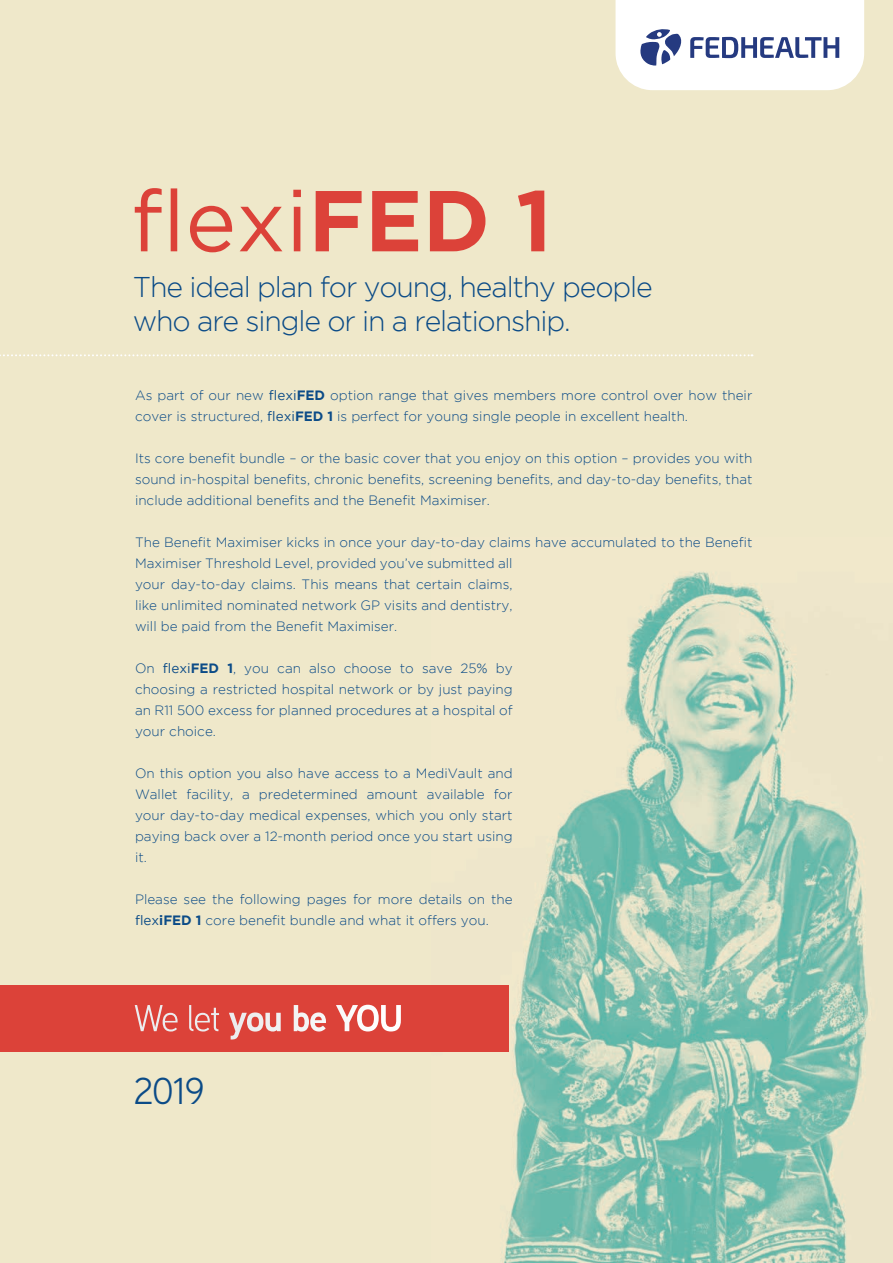
<style>
.page{position:relative;width:893px;height:1263px;background:#efe8ca}
.page>*{position:absolute;margin:0;border:0;box-sizing:border-box;transform-origin:0 0}
.t1{font:86.1px "Gotham";color:#dc4239}
.t2{font:700 37.5px "Aaux Next";letter-spacing:-.04em;color:#fff}
.t3{font:37.5px "Aaux Next";color:#0b4b87}
.t4{font:300 28.5px/34.2px "Gotham";letter-spacing:-.04em;color:#0b4b87}
.t5{font:300 13.5px/21px "Gotham";color:#0b4b87}
.s1{font-weight:700}
.s2{font-weight:400}
</style>
<div class="page">
<img style="left:432px;top:572px;width:437px;height:691px">
<div style="left:0;top:985px;width:509px;height:66px;background:#dc4239"></div>
<svg style="left:0;top:354px;width:752px;height:2px"></svg>
<svg style="left:616px;top:0;width:248px;height:90px;background:#e8eaf0"></svg>
<h1 class="t1" style="left:131px;top:173px;width:423px">flexi<span class="s1">FED 1</span></h1>
<h3 class="t4" style="left:133px;top:270px;width:521px">The ideal plan for young, healthy people who are single or in a relationship.</h3>
<p class="t5" style="left:135px;top:384px;width:619px">As part of our new <span class="s2">flexi</span><span class="s1">FED</span> option range that gives members more control over how their cover is structured, <span class="s2">flexi</span><span class="s1">FED 1</span> is perfect for young single people in excellent health.</p>
<p class="t5" style="left:135px;top:447px;width:619px;text-align:justify">Its core benefit bundle – or the basic cover that you enjoy on this option – provides you with sound in-hospital benefits, chronic benefits, screening benefits, and day-to-day benefits, that include additional benefits and the Benefit Maximiser.</p>
<p class="t5" style="left:135px;top:531px;width:619px">The Benefit Maximiser kicks in once your day-to-day claims have accumulated to the Benefit Maximiser Threshold Level, provided you’ve submitted all<br>your day-to-day claims. This means that certain claims,<br>like unlimited nominated network GP visits and dentistry,<br>will be paid from the Benefit Maximiser.</p>
<p class="t5" style="left:135px;top:658px;width:379px;text-align:justify">On <span class="s2">flexi</span><span class="s1">FED 1</span>, you can also choose to save 25% by choosing a restricted hospital network or by just paying an R11 500 excess for planned procedures at a hospital of your choice.</p>
<p class="t5" style="left:135px;top:763px;width:379px;text-align:justify">On this option you also have access to a MediVault and Wallet facility, a predetermined amount available for your day-to-day medical expenses, which you only start paying back over a 12-month period once you start using it.</p>
<p class="t5" style="left:135px;top:889px;width:379px">Please see the following pages for more details on the <span class="s2">flex</span><span class="s1">iFED 1</span> core benefit bundle and what it offers you.</p>
<h2 class="t2" style="left:134px;top:992px;width:271px"><span class="s2">We let</span> you be YOU</h2>
<h2 class="t3" style="left:133px;top:1066px;width:73px">2019</h2>
</div>
